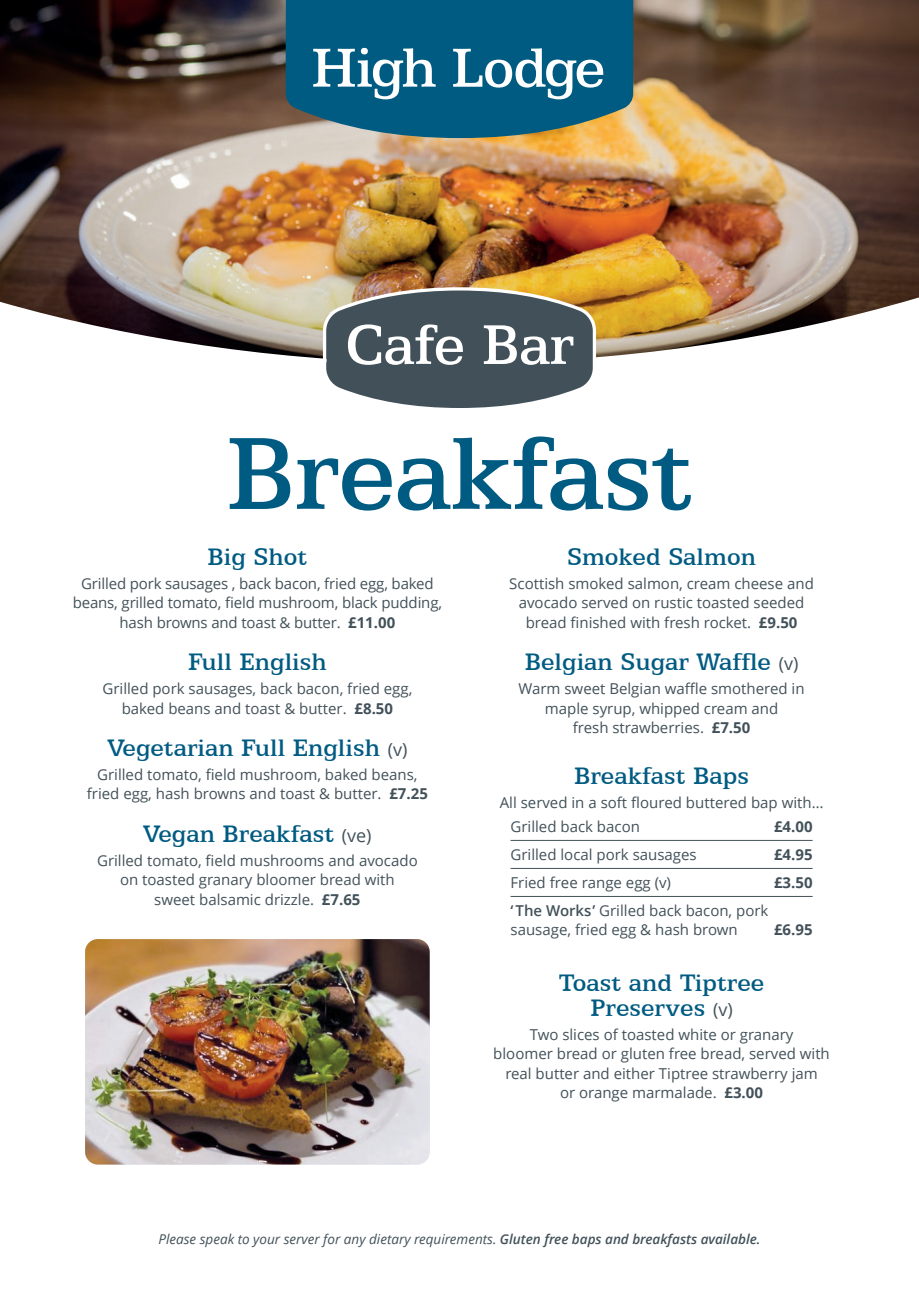
<style>
.page{position:relative;width:919px;height:1289px;background:#fff}
.page>*{position:absolute;margin:0;border:0;box-sizing:border-box;transform-origin:0 0}
.t1{font:500 115.5px "Egyptian 505 BT";letter-spacing:-.01em;color:#005b82}
.t2{font:500 63px "Egyptian 505 BT";letter-spacing:-.01em;color:#fff}
.t3{font:500 27px/25.5px "Egyptian 505 BT";color:#005b82;text-align:center}
.t4{font:15px/19.5px "Open Sans";color:#425159;text-align:center}
.t5{font:700 15px "Open Sans";color:#425159}
.t6{font:italic 13.5px "Open Sans";color:#425159}
.s1{font-weight:700}
.s2{font-family:"Open Sans";font-weight:400;font-size:18px;color:#425159}
.s3{font-weight:600}
</style>
<div class="page">
<img style="left:0;top:0;width:918px;height:359px">
<svg style="left:286px;top:0;width:347px;height:138px;background:#176481"></svg>
<svg style="left:313px;top:48px;width:122px;height:51px"></svg>
<svg style="left:453px;top:48px;width:150px;height:51px"></svg>
<svg style="left:321px;top:285px;width:276px;height:123px;background:#646c6c"></svg>
<hr style="left:510px;top:840px;width:302px;height:1px;background:#425159">
<hr style="left:510px;top:868px;width:302px;height:1px;background:#425159">
<hr style="left:510px;top:896px;width:302px;height:1px;background:#425159">
<img style="left:85px;top:939px;width:344px;height:225px">
<h2 class="t2" style="left:345px;top:308px;width:231px">Cafe Bar</h2>
<h1 class="t1" style="left:226px;top:406px;width:469px">Breakfast</h1>
<h3 class="t3" style="left:207px;top:543px;width:101px">Big Shot</h3>
<p class="t4" style="left:73px;top:573px;width:371px">Grilled pork sausages , back bacon, fried egg, baked beans, grilled tomato, field mushroom, black pudding, hash browns and toast &amp; butter. <span class="s1">£11.00</span></p>
<h3 class="t3" style="left:188px;top:648px;width:140px">Full English</h3>
<p class="t4" style="left:102px;top:678px;width:311px">Grilled pork sausages, back bacon, fried egg, baked beans and toast &amp; butter. <span class="s1">£8.50</span></p>
<h3 class="t3" style="left:107px;top:734px;width:301px">Vegetarian Full English <span class="s2">(v)</span></h3>
<p class="t4" style="left:87px;top:764px;width:342px">Grilled tomato, field mushroom, baked beans, fried egg, hash browns and toast &amp; butter. <span class="s1">£7.25</span></p>
<h3 class="t3" style="left:143px;top:820px;width:230px">Vegan Breakfast <span class="s2">(ve)</span></h3>
<p class="t4" style="left:97px;top:850px;width:322px">Grilled tomato, field mushrooms and avocado on toasted granary bloomer bread with<br>sweet balsamic drizzle. <span class="s1">£7.65</span></p>
<h3 class="t3" style="left:567px;top:543px;width:190px">Smoked Salmon</h3>
<p class="t4" style="left:509px;top:573px;width:306px">Scottish smoked salmon, cream cheese and avocado served on rustic toasted seeded bread finished with fresh rocket. <span class="s1">£9.50</span></p>
<h3 class="t3" style="left:524px;top:648px;width:275px">Belgian Sugar Waffle <span class="s2">(v)</span></h3>
<p class="t4" style="left:518px;top:678px;width:287px">Warm sweet Belgian waffle smothered in maple syrup, whipped cream and<br>fresh strawberries. <span class="s1">£7.50</span></p>
<h3 class="t3" style="left:574px;top:762px;width:176px">Breakfast Baps</h3>
<p class="t4" style="left:510px;top:790px;width:314px;line-height:23.7px;text-align:left;text-indent:-11px">All served in a soft floured buttered bap with…<br>Grilled back bacon</p>
<p class="t5" style="left:774px;top:815px;width:40px">£4.00</p>
<p class="t4" style="left:510px;top:844px;width:188px">Grilled local pork sausages</p>
<p class="t5" style="left:774px;top:843px;width:40px">£4.95</p>
<p class="t4" style="left:510px;top:872px;width:162px">Fried free range egg (v)</p>
<p class="t5" style="left:774px;top:871px;width:40px">£3.50</p>
<p class="t4" style="left:510px;top:900px;width:259px;text-align:left"><span class="s3">‘ The Works’</span> Grilled back bacon, pork sausage, fried egg &amp; hash brown</p>
<p class="t5" style="left:774px;top:919px;width:40px">£6.95</p>
<h3 class="t3" style="left:559px;top:968px;width:207px">Toast and Tiptree<br>Preserves <span class="s2">(v)</span></h3>
<p class="t4" style="left:493px;top:1024px;width:338px">Two slices of toasted white or granary<br>bloomer bread or gluten free bread, served with real butter and either Tiptree strawberry jam<br>or orange marmalade. <span class="s1">£3.00</span></p>
<p class="t6" style="left:158px;top:1229px;width:603px">Please speak to your server for any dietary requirements. <span class="s3">Gluten free baps and breakfasts available.</span></p>
</div>
